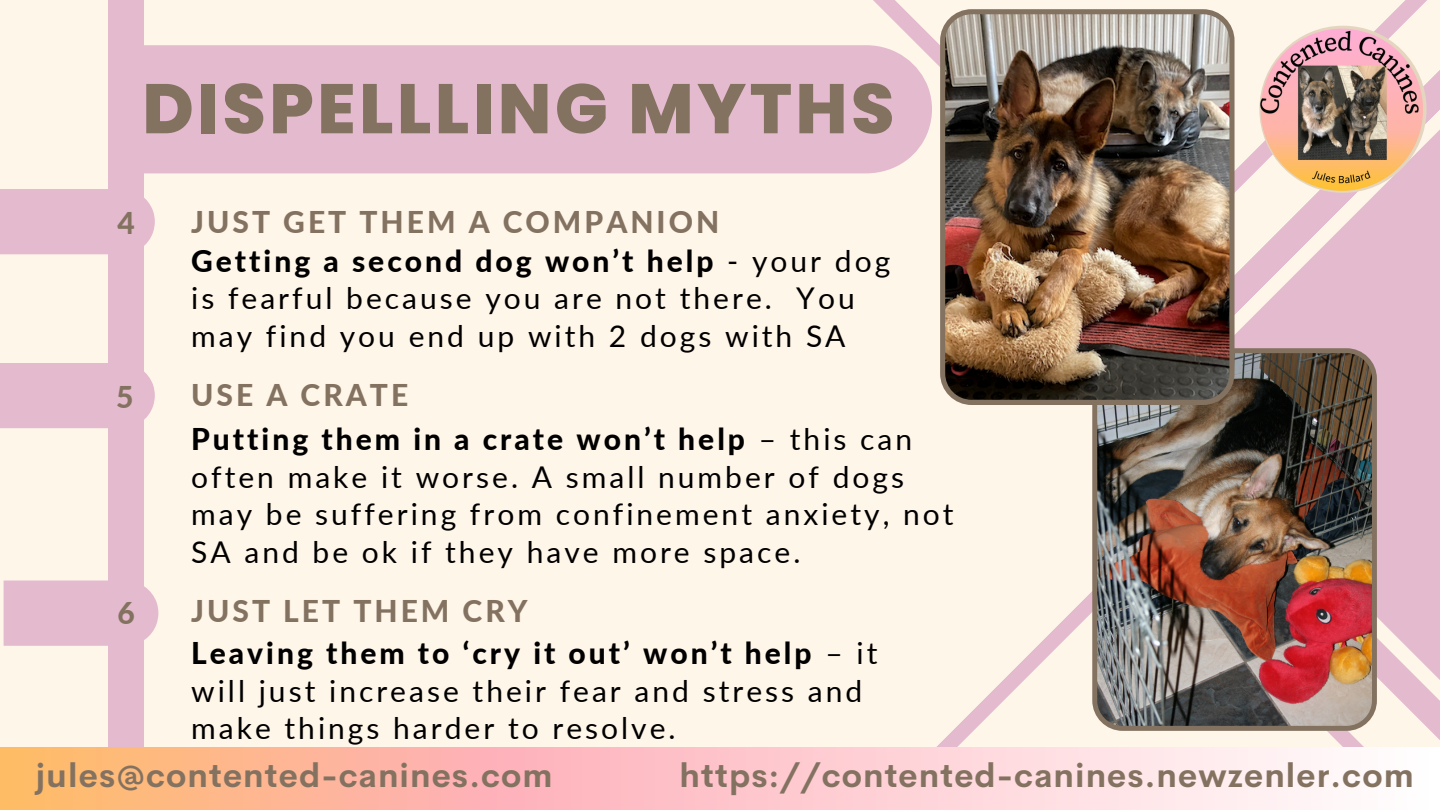
<style>
.page{position:relative;width:1440px;height:810px;background:#fff6ea}
.page>*{position:absolute;margin:0;border:0;box-sizing:border-box;transform-origin:0 0}
.t1{font:800 70px "Poppins";letter-spacing:.05em;color:#847261}
.t2{font:700 33px "Cerebri Sans";letter-spacing:.035em;color:#847261}
.t3{font:30px/37.5px "Lato";letter-spacing:.1em;color:#000}
.t4{font:800 30px "Lato";letter-spacing:.1em;color:#847261}
.s1{font-weight:800}
</style>
<div class="page">
<div style="left:108px;top:0;width:36px;height:809px;background:#e4bace"></div>
<div style="left:1235px;top:277px;width:205px;height:256px;background:#e4bace"></div>
<svg style="left:936px;top:533px;width:504px;height:214px"></svg>
<svg style="left:807px;top:0;width:633px;height:277px"></svg>
<div style="left:0;top:189px;width:155px;height:65px;background:#e4bace"></div>
<div style="left:144px;top:45px;width:788px;height:128px;background:#e4bace"></div>
<div style="left:0;top:363px;width:155px;height:65px;background:#e4bace"></div>
<div style="left:4px;top:581px;width:154px;height:65px;background:#e4bace"></div>
<img style="left:1092px;top:348px;width:285px;height:383px">
<img style="left:940px;top:9px;width:295px;height:396px">
<img style="left:1259px;top:26px;width:168px;height:167px;border-radius:50%">
<svg style="left:0;top:747px;width:1440px;height:63px"></svg>
<h1 class="t1" style="left:142px;top:60px;width:754px">DISPELLLING MYTHS</h1>
<p class="t4" style="left:118px;top:205px;width:19px">4</p>
<p class="t4" style="left:191px;top:203px;width:530px">JUST GET THEM A COMPANION</p>
<p class="t3" style="left:191px;top:241px;width:701px"><span class="s1">Getting a second dog won’t help</span> - your dog is fearful because you are not there. You may find you end up with 2 dogs with SA</p>
<p class="t4" style="left:116px;top:379px;width:19px">5</p>
<p class="t4" style="left:191px;top:376px;width:219px">USE A CRATE</p>
<p class="t3" style="left:191px;top:420px;width:764px"><span class="s1">Putting them in a crate won’t help</span> – this can often make it worse. A small number of dogs may be suffering from confinement anxiety, not SA and be ok if they have more space.</p>
<p class="t4" style="left:118px;top:594px;width:19px">6</p>
<p class="t4" style="left:191px;top:592px;width:338px">JUST LET THEM CRY</p>
<p class="t3" style="left:191px;top:634px;width:688px"><span class="s1">Leaving them to ‘cry it out’ won’t help</span> – it will just increase their fear and stress and make things harder to resolve.</p>
<p class="t2" style="left:36px;top:754px;width:518px">jules@contented-canines.com</p>
<p class="t2" style="left:680px;top:754px;width:736px">https://contented-canines.newzenler.com</p>
</div>
